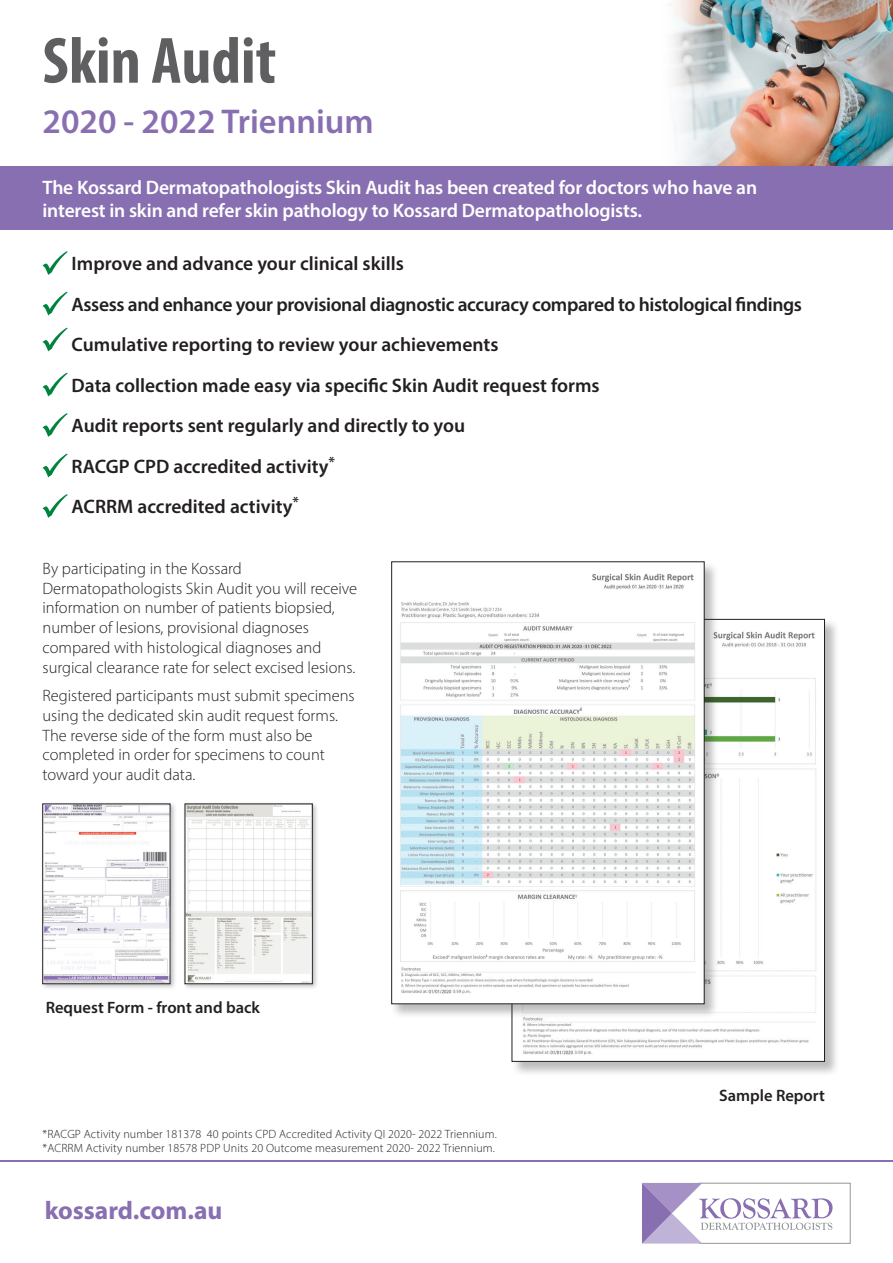
<style>
.page{position:relative;width:893px;height:1263px;background:#fff}
.page>*{position:absolute;margin:0;border:0;box-sizing:border-box;transform-origin:0 0}
.t1{font:700 condensed 66px "Myriad Pro";color:#5f5f62}
.t2{font:600 34.5px "Myriad Pro";color:#886fb1}
.t3{font:700 25.5px "Myriad Pro";color:#886fb1}
.t4{font:600 19.5px/40.5px "Myriad Pro";color:#231f20}
.t5{font:600 19.5px/23.4px "Myriad Pro";letter-spacing:-.01em;color:#fff}
.t6{font:300 16.5px/19.8px "Myriad Pro";color:#231f20}
.t7{font:600 16.5px "Myriad Pro";color:#231f20}
.t8{font:300 12px/14.4px "Myriad Pro";letter-spacing:.01em;color:#231f20}
</style>
<div class="page">
<img style="left:724px;top:0;width:169px;height:166px">
<svg style="left:672px;top:0;width:52px;height:166px"></svg>
<div style="left:0;top:166px;width:893px;height:64px;background:#886fb1"></div>
<hr style="left:0;top:1161px;width:893px;height:1px;background:#886fb1">
<svg style="left:43px;top:251px;width:25px;height:24px"></svg>
<svg style="left:43px;top:292px;width:25px;height:23px"></svg>
<svg style="left:43px;top:328px;width:25px;height:23px"></svg>
<svg style="left:43px;top:373px;width:25px;height:23px"></svg>
<svg style="left:43px;top:413px;width:25px;height:24px"></svg>
<svg style="left:43px;top:454px;width:25px;height:23px"></svg>
<svg style="left:43px;top:494px;width:25px;height:24px"></svg>
<div style="left:511px;top:618px;width:329px;height:459px;background:#231f20;opacity:.3"></div>
<img style="left:513px;top:621px;width:310px;height:438px">
<div style="left:391px;top:561px;width:328px;height:458px;background:#231f20;opacity:.3"></div>
<img style="left:393px;top:563px;width:308px;height:434px">
<div style="left:391px;top:561px;width:314px;height:443px;border:1px solid #231f20"></div>
<svg style="left:642px;top:1183px;width:190px;height:60px"></svg>
<div style="left:40px;top:801px;width:137px;height:190px;background:#231f20;opacity:.3"></div>
<img style="left:45px;top:806px;width:123px;height:176px">
<div style="left:182px;top:801px;width:137px;height:190px;background:#231f20;opacity:.3"></div>
<img style="left:187px;top:806px;width:124px;height:176px">
<div style="left:185px;top:804px;width:128px;height:180px;border:1px solid #231f20"></div>
<h1 class="t1" style="left:43px;top:19px;width:235px">Skin Audit</h1>
<h2 class="t2" style="left:43px;top:99px;width:333px">2020 - 2022 Triennium</h2>
<p class="t5" style="left:43px;top:175px;width:716px">The Kossard Dermatopathologists Skin Audit has been created for doctors who have an interest in skin and refer skin pathology to Kossard Dermatopathologists.</p>
<p class="t4" style="left:72px;top:243px;width:732px">Improve and advance your clinical skills<br>Assess and enhance your provisional diagnostic accuracy compared to histological findings Cumulative reporting to review your achievements<br>Data collection made easy via specific Skin Audit request forms<br>Audit reports sent regularly and directly to you<br>RACGP CPD accredited activity<sup>*<br></sup>ACRRM accredited activity<sup>*</sup></p>
<p class="t6" style="left:43px;top:558px;width:316px">By participating in the Kossard Dermatopathologists Skin Audit you will receive information on number of patients biopsied, number of lesions, provisional diagnoses compared with histological diagnoses and surgical clearance rate for select excised lesions.</p>
<p class="t6" style="left:43px;top:685px;width:314px">Registered participants must submit specimens using the dedicated skin audit request forms.<br>The reverse side of the form must also be completed in order for specimens to count toward your audit data.</p>
<p class="t7" style="left:46px;top:997px;width:216px">Request Form - front and back</p>
<p class="t8" style="left:43px;top:1127px;width:456px">*RACGP Activity number 181378 40 points CPD Accredited Activity QI 2020- 2022 Triennium. *ACRRM Activity number 18578 PDP Units 20 Outcome measurement 2020- 2022 Triennium.</p>
<h3 class="t3" style="left:45px;top:1193px;width:179px">kossard.com.au</h3>
<p class="t7" style="left:719px;top:1084px;width:107px">Sample Report</p>
</div>
